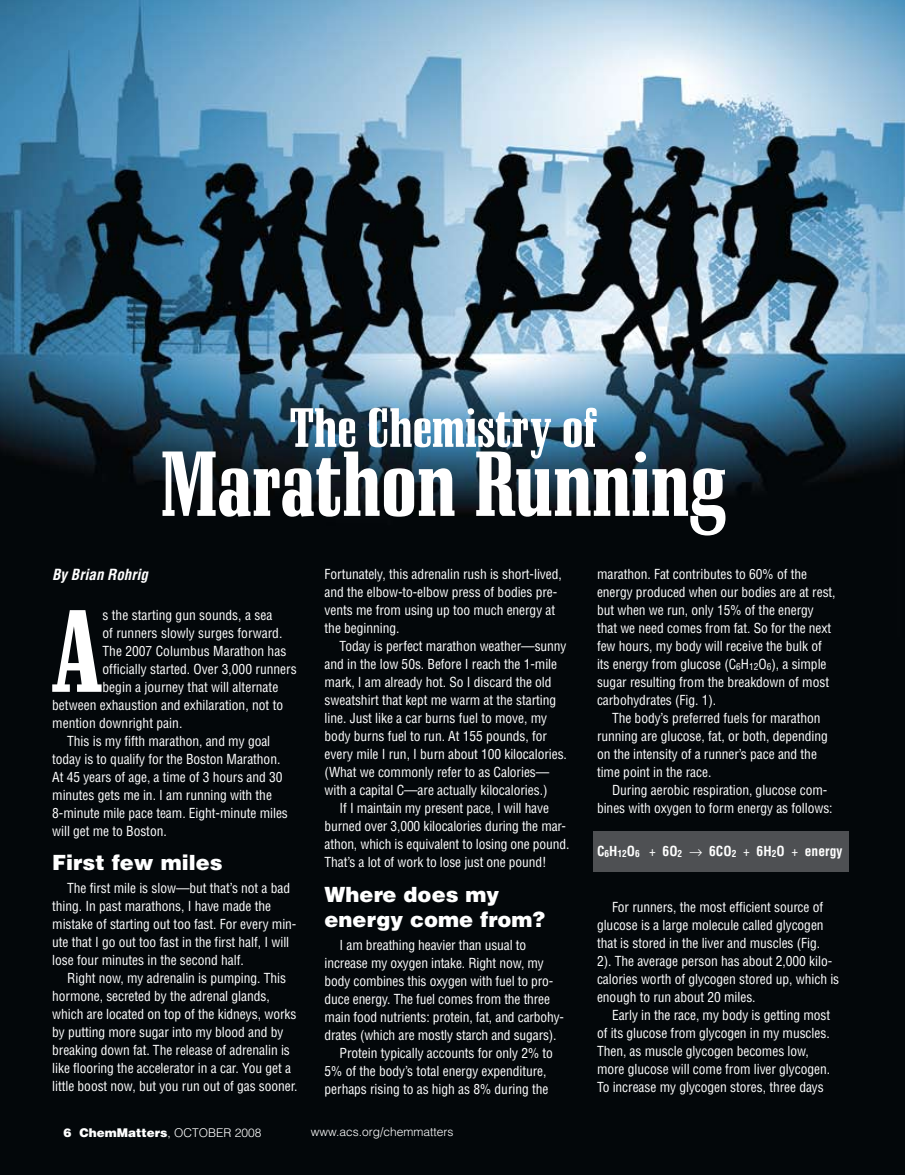
<style>
.page{position:relative;width:905px;height:1175px;background:#fff}
.page>*{position:absolute;margin:0;border:0;box-sizing:border-box;transform-origin:0 0}
.t1{font:900 condensed 114.15px "Schadow BT";color:#fff}
.t2{font:900 condensed 90px "Schadow BT";letter-spacing:-.01em;color:#fff}
.t3{font:900 condensed 54px "Schadow BT";letter-spacing:-.01em;color:#fff}
.t4{font:900 21px/25.5px "Helvetica";color:#fff}
.t5{font:italic 700 condensed 15px "Helvetica";color:#fff}
.t6{font:condensed 13.5px/18px "Helvetica";letter-spacing:-.005em;color:#fff}
.t7{font:700 condensed 13.5px "Helvetica";color:#fff}
.t8{font:900 12px "Helvetica";color:#fff}
.t9{font:300 12px "Helvetica";color:#fff}
.s1{font-weight:300}
.s2{font-weight:400}
</style>
<div class="page">
<img style="left:0;top:0;width:904px;height:1174px">
<div style="left:593px;top:831px;width:256px;height:41px;background:#4e5053"></div>
<h3 class="t3" style="left:289px;top:395px;width:309px">The Chemistry of</h3>
<h2 class="t2" style="left:160px;top:429px;width:568px">Marathon Running</h2>
<p class="t5" style="left:52px;top:565px;width:97px">By Brian Rohrig</p>
<h1 class="t1" style="left:52px;top:582px;width:52px">A</h1>
<p class="t6" style="left:102px;top:606px;width:171px">s the starting gun sounds, a sea</p>
<p class="t6" style="left:102px;top:624px;width:181px">of runners slowly surges forward.</p>
<p class="t6" style="left:102px;top:642px;width:185px">The 2007 Columbus Marathon has</p>
<p class="t6" style="left:102px;top:660px;width:196px">officially started. Over 3,000 runners</p>
<p class="t6" style="left:102px;top:678px;width:177px">begin a journey that will alternate</p>
<p class="t6" style="left:52px;top:696px;width:232px">between exhaustion and exhilaration, not to</p>
<p class="t6" style="left:52px;top:714px;width:132px">mention downright pain.</p>
<p class="t6" style="left:67px;top:732px;width:204px">This is my fifth marathon, and my goal</p>
<p class="t6" style="left:52px;top:750px;width:230px">today is to qualify for the Boston Marathon.</p>
<p class="t6" style="left:52px;top:768px;width:232px">At 45 years of age, a time of 3 hours and 30</p>
<p class="t6" style="left:52px;top:786px;width:221px">minutes gets me in. I am running with the</p>
<p class="t6" style="left:52px;top:803px;width:237px">8-minute mile pace team. Eight-minute miles</p>
<p class="t6" style="left:52px;top:821px;width:116px">will get me to Boston.</p>
<h3 class="t4" style="left:52px;top:849px;width:172px">First few miles</h3>
<p class="t6" style="left:52px;top:879px;width:246px;text-indent:15px">The first mile is slow—but that’s not a bad thing. In past marathons, I have made the mistake of starting out too fast. For every min&shy;ute that I go out too fast in the first half, I will lose four minutes in the second half.</p>
<p class="t6" style="left:52px;top:969px;width:247px;text-indent:15px">Right now, my adrenalin is pumping. This hormone, secreted by the adrenal glands, which are located on top of the kidneys, works by putting more sugar into my blood and by breaking down fat. The release of adrenalin is like flooring the accelerator in a car. You get a little boost now, but you run out of gas sooner.</p>
<p class="t6" style="left:324px;top:565px;width:239px">Fortunately, this adrenalin rush is short-lived, and the elbow-to-elbow press of bodies pre&shy;vents me from using up too much energy at the beginning.</p>
<p class="t6" style="left:324px;top:637px;width:244px;text-indent:15px">Today is perfect marathon weather—sunny and in the low 50s. Before I reach the 1-mile mark, I am already hot. So I discard the old sweatshirt that kept me warm at the starting line. Just like a car burns fuel to move, my body burns fuel to run. At 155 pounds, for every mile I run, I burn about 100 kilocalories. (What we commonly refer to as Calories— with a capital C—are actually kilocalories.)</p>
<p class="t6" style="left:324px;top:799px;width:246px;text-indent:15px">If I maintain my present pace, I will have burned over 3,000 kilocalories during the mar&shy;athon, which is equivalent to losing one pound.<br>That’s a lot of work to lose just one pound!</p>
<h3 class="t4" style="left:324px;top:880px;width:222px">Where does my energy come from?</h3>
<p class="t6" style="left:339px;top:935px;width:188px">I am breathing heavier than usual to</p>
<p class="t6" style="left:324px;top:953px;width:221px">increase my oxygen intake. Right now, my</p>
<p class="t6" style="left:324px;top:971px;width:230px">body combines this oxygen with fuel to pro-</p>
<p class="t6" style="left:324px;top:989px;width:227px">duce energy. The fuel comes from the three</p>
<p class="t6" style="left:324px;top:1007px;width:241px">main food nutrients: protein, fat, and carbohy-</p>
<p class="t6" style="left:324px;top:1025px;width:233px">drates (which are mostly starch and sugars).</p>
<p class="t6" style="left:339px;top:1043px;width:215px">Protein typically accounts for only 2% to</p>
<p class="t6" style="left:324px;top:1061px;width:223px">5% of the body’s total energy expenditure,</p>
<p class="t6" style="left:324px;top:1079px;width:225px">perhaps rising to as high as 8% during the</p>
<p class="t8" style="left:63px;top:1124px;width:200px">6 Chemmatters<span class="s1">, OCTOBER 2008</span></p>
<p class="t9" style="left:311px;top:1124px;width:144px">www.acs.org/chemmatters</p>
<p class="t6" style="left:597px;top:565px;width:240px">marathon. Fat contributes to 60% of the energy produced when our bodies are at rest, but when we run, only 15% of the energy that we need comes from fat. So for the next few hours, my body will receive the bulk of its energy from glucose (C<sub>6</sub>H<sub>12</sub>O<sub>6</sub>), a simple sugar resulting from the breakdown of most carbohydrates (Fig. 1).</p>
<p class="t6" style="left:597px;top:709px;width:232px;text-indent:15px">The body’s preferred fuels for marathon running are glucose, fat, or both, depending on the intensity of a runner’s pace and the time point in the race.</p>
<p class="t6" style="left:597px;top:781px;width:237px;text-indent:15px">During aerobic respiration, glucose com&shy;bines with oxygen to form energy as follows:</p>
<p class="t7" style="left:597px;top:842px;width:247px">C<sub>6</sub>H<sub>12</sub>O<sub>6</sub> <span class="s2">+</span> 6O<sub>2</sub> → 6CO<sub>2</sub> <span class="s2">+</span> 6H<sub>2</sub>O <span class="s2">+</span> energy</p>
<p class="t6" style="left:597px;top:898px;width:244px;text-indent:15px">For runners, the most efficient source of glucose is a large molecule called glycogen that is stored in the liver and muscles (Fig.<br>2). The average person has about 2,000 kilo&shy;calories worth of glycogen stored up, which is enough to run about 20 miles.</p>
<p class="t6" style="left:597px;top:1006px;width:235px;text-indent:15px">Early in the race, my body is getting most of its glucose from glycogen in my muscles.<br>Then, as muscle glycogen becomes low, more glucose will come from liver glycogen.<br>To increase my glycogen stores, three days</p>
</div>
